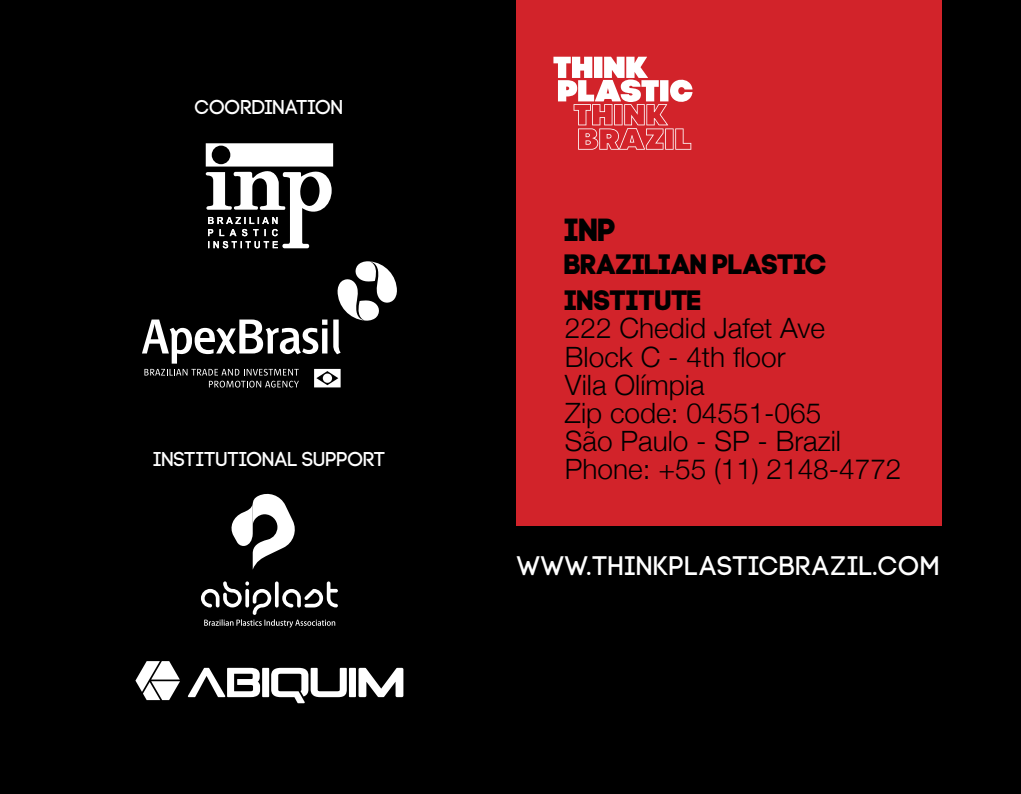
<style>
.page{position:relative;width:1021px;height:794px;background:#fff}
.page>*{position:absolute;margin:0;border:0;box-sizing:border-box;transform-origin:0 0}
.t1{font:32px "Code Pro Bold";color:#000}
.t2{font:300 28px/28px "Helvetica Neue";color:#000}
.t3{font:28px/36px "Code Pro Bold";letter-spacing:-.03em;color:#000}
.t4{font:26.8px "Code Pro";color:#fff}
.t5{font:20px "Code Pro";letter-spacing:-.03em;color:#fff}
</style>
<div class="page">
<div style="left:0;top:0;width:1020px;height:794px;background:#000"></div>
<div style="left:516px;top:0;width:425px;height:525px;background:#d2232a"></div>
<svg style="left:231px;top:493px;width:64px;height:76px"></svg>
<svg style="left:201px;top:581px;width:137px;height:46px"></svg>
<svg style="left:205px;top:143px;width:128px;height:105px"></svg>
<svg style="left:188px;top:668px;width:215px;height:35px"></svg>
<svg style="left:135px;top:661px;width:45px;height:39px"></svg>
<svg style="left:142px;top:319px;width:185px;height:44px"></svg>
<svg style="left:314px;top:369px;width:26px;height:18px"></svg>
<div style="left:323px;top:373px;width:9px;height:10px;background:#fff;border-radius:50%"></div>
<svg style="left:144px;top:369px;width:155px;height:6px"></svg>
<svg style="left:209px;top:381px;width:90px;height:6px"></svg>
<svg style="left:333px;top:261px;width:64px;height:93px"></svg>
<svg style="left:553px;top:57px;width:139px;height:93px"></svg>
<p class="t5" style="left:194px;top:96px;width:150px">COORDINATION</p>
<p class="t5" style="left:153px;top:448px;width:234px">INSTITUTIONAL SUPPORT</p>
<p class="t1" style="left:565px;top:210px;width:35px">INP</p>
<p class="t3" style="left:565px;top:246px;width:264px">BRAZILIAN PLASTIC<br>INSTITUTE</p>
<p class="t2" style="left:565px;top:313px;width:338px">222 Chedid Jafet Ave<br>Block C - 4th floor<br>Vila Olímpia<br>Zip code: 04551-065<br>São Paulo - SP - Brazil<br>Phone: +55 (11) 2148-4772</p>
<p class="t4" style="left:517px;top:551px;width:424px">WWW.THINKPLASTICBRAZIL.COM</p>
</div>
